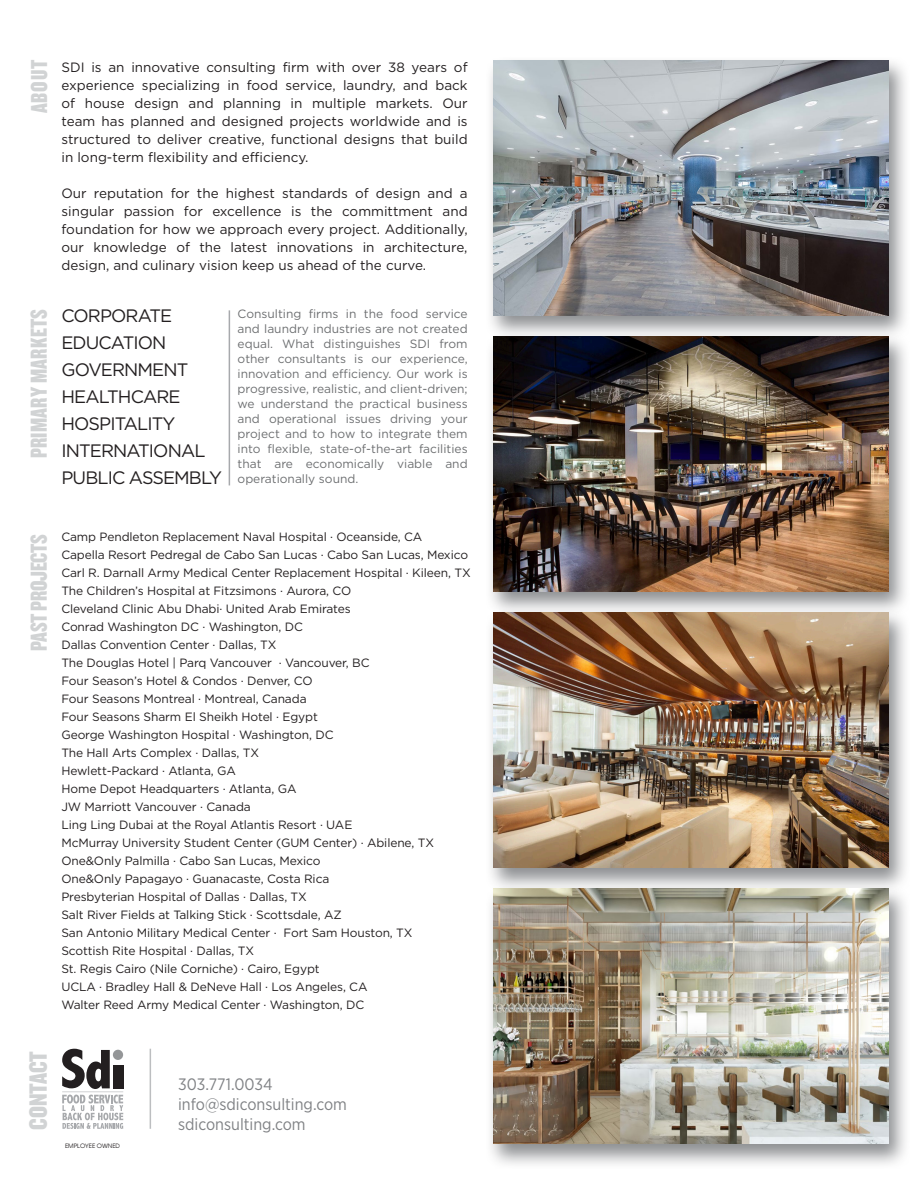
<style>
.page{position:relative;width:918px;height:1188px;background:#fff}
.page>*{position:absolute;margin:0;border:0;box-sizing:border-box;transform-origin:0 0}
.t1{font:25.95px "Knockout HTF69 Full Liteweight";color:#d1d3d4;scale:1.05 1}
.t2{font:24px "Knockout HTF69 Full Liteweight";letter-spacing:.01em;color:#d1d3d4}
.t3{font:24px "Knockout HTF69 Full Liteweight";letter-spacing:-.01em;color:#d1d3d4}
.t4{font:18px/27px "Gotham";letter-spacing:-.05em;color:#231f20}
.t5{font:16.5px/19.8px "Gotham Narrow";color:#808285}
.t6{font:13.5px/18px "Gotham";color:#231f20;text-align:justify}
.t7{font:12px/18px "Gotham";letter-spacing:-.01em;color:#231f20}
.t8{font:12px/15px "Gotham";color:#6d6f71;text-align:justify}
.t9{font:6px "Avant Garde";color:#231f20}
</style>
<div class="page">
<hr style="left:150px;top:1049px;width:1px;height:80px;background:#bcbec0">
<div style="left:113px;top:1050px;width:10px;height:10px;background:#949698;border-radius:50%"></div>
<svg style="left:62px;top:1095px;width:61px;height:34px"></svg>
<svg style="left:62px;top:1049px;width:48px;height:40px"></svg>
<div style="left:113px;top:1065px;width:10px;height:23px;background:#231f20"></div>
<hr style="left:62px;top:1092px;width:61px;height:1px;background:#d1d3d4">
<hr style="left:229px;top:310px;width:1px;height:175px;background:#a7a9ac">
<div style="left:485px;top:56px;width:426px;height:285px;background:#808285;opacity:.9"></div>
<img style="left:494px;top:60px;width:395px;height:255px">
<div style="left:485px;top:332px;width:426px;height:285px;background:#808285;opacity:.9"></div>
<img style="left:494px;top:337px;width:395px;height:254px">
<div style="left:485px;top:608px;width:426px;height:285px;background:#808285;opacity:.9"></div>
<img style="left:494px;top:613px;width:395px;height:255px">
<div style="left:485px;top:884px;width:426px;height:285px;background:#808285;opacity:.9"></div>
<img style="left:494px;top:889px;width:395px;height:255px">
<h2 class="t2" style="left:27px;top:113px;width:55px;rotate:-90deg">ABOUT</h2>
<p class="t6" style="left:62px;top:58px;width:408px">SDI is an innovative consulting firm with over 38 years of experience specializing in food service, laundry, and back of house design and planning in multiple markets. Our team has planned and designed projects worldwide and is structured to deliver creative, functional designs that build in long-term flexibility and efficiency.</p>
<p class="t6" style="left:62px;top:184px;width:408px">Our reputation for the highest standards of design and a singular passion for excellence is the committment and foundation for how we approach every project. Additionally, our knowledge of the latest innovations in architecture, design, and culinary vision keep us ahead of the curve.</p>
<h2 class="t2" style="left:26px;top:458px;width:151px;rotate:-90deg">PRIMARY MARKETS</h2>
<h3 class="t4" style="left:62px;top:302px;width:162px">CORPORATE<br>EDUCATION<br>GOVERNMENT<br>HEALTHCARE<br>HOSPITALITY<br>INTERNATIONAL<br>PUBLIC ASSEMBLY</h3>
<p class="t8" style="left:238px;top:306px;width:232px">Consulting firms in the food service and laundry industries are not created equal. What distinguishes SDI from other consultants is our experience, innovation and efficiency. Our work is progressive, realistic, and client-driven; we understand the practical business and operational issues driving your project and to how to integrate them into flexible, state-of-the-art facilities that are economically viable and operationally sound.</p>
<h2 class="t3" style="left:26px;top:651px;width:118px;rotate:-90deg">PAST PROJECTS</h2>
<p class="t7" style="left:61px;top:528px;width:411px">Camp Pendleton Replacement Naval Hospital · Oceanside, CA<br>Capella Resort Pedregal de Cabo San Lucas · Cabo San Lucas, Mexico Carl R. Darnall Army Medical Center Replacement Hospital · Kileen, TX The Children’s Hospital at Fitzsimons · Aurora, CO<br>Cleveland Clinic Abu Dhabi· United Arab Emirates<br>Conrad Washington DC · Washington, DC<br>Dallas Convention Center · Dallas, TX<br>The Douglas Hotel | Parq Vancouver · Vancouver, BC<br>Four Season’s Hotel &amp; Condos · Denver, CO<br>Four Seasons Montreal · Montreal, Canada<br>Four Seasons Sharm El Sheikh Hotel · Egypt<br>George Washington Hospital · Washington, DC<br>The Hall Arts Complex · Dallas, TX<br>Hewlett-Packard · Atlanta, GA<br>Home Depot Headquarters · Atlanta, GA<br>JW Marriott Vancouver · Canada<br>Ling Ling Dubai at the Royal Atlantis Resort · UAE<br>McMurray University Student Center (GUM Center) · Abilene, TX One&amp;Only Palmilla · Cabo San Lucas, Mexico<br>One&amp;Only Papagayo · Guanacaste, Costa Rica<br>Presbyterian Hospital of Dallas · Dallas, TX<br>Salt River Fields at Talking Stick · Scottsdale, AZ<br>San Antonio Military Medical Center · Fort Sam Houston, TX<br>Scottish Rite Hospital · Dallas, TX<br>St. Regis Cairo (Nile Corniche) · Cairo, Egypt<br>UCLA · Bradley Hall &amp; DeNeve Hall · Los Angeles, CA<br>Walter Reed Army Medical Center · Washington, DC</p>
<h1 class="t1" style="left:25px;top:1130px;width:77px;rotate:-90deg">CONTACT</h1>
<p class="t9" style="left:65px;top:1142px;width:57px">EMPLOYEE OWNED</p>
<h3 class="t5" style="left:178px;top:1074px;width:170px">303.771.0034 info@sdiconsulting.com sdiconsulting.com</h3>
</div>
